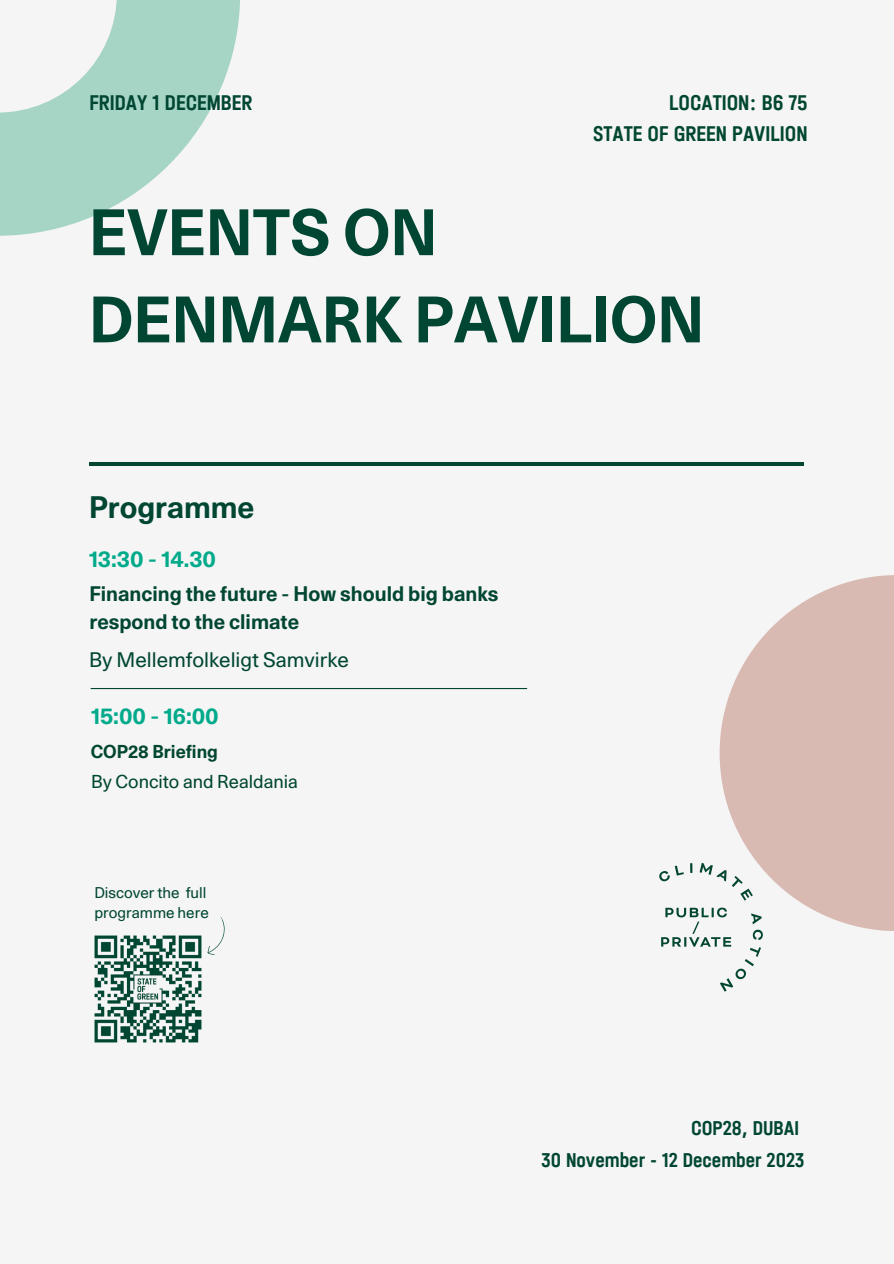
<style>
.page{position:relative;width:894px;height:1264px;background:#fff}
.page>*{position:absolute;margin:0;border:0;box-sizing:border-box;transform-origin:0 0}
.t1{font:700 63.15px/87.2px "Unica 77 LL";color:#004632}
.t2{font:700 30px "Unica 77 LL";color:#004632}
.t3{font:500 22.5px "Halvar Eng";color:#004630}
.t4{font:700 22.5px "Unica 77 LL";color:#00aa8b}
.t5{font:500 22.5px "Halvar Eng";color:#004632}
.t6{font:500 21.15px "Halvar Eng";color:#004632}
.t7{font:700 20.25px/28.2px "Unica 77 LL";color:#004632}
.t8{font:20.25px "Unica 77 LL";color:#004632}
.t9{font:18px "Unica 77 LL";color:#004630}
.t10{font:700 18px "Unica 77 LL";color:#004630}
.t11{font:15px "Unica 77 LL";color:#004632}
</style>
<div class="page">
<div style="left:0;top:0;width:893px;height:1263px;background:#f5f5f5"></div>
<hr style="left:89px;top:462px;width:714px;height:3px;background:#004630">
<svg style="left:0;top:0;width:240px;height:236px;fill:#a6d5c6"></svg>
<svg style="left:719px;top:575px;width:174px;height:355px;fill:#d9bab2"></svg>
<img style="left:659px;top:840px;width:126px;height:152px">
<svg style="left:208px;top:916px;width:17px;height:39px"></svg>
<img style="left:94px;top:935px;width:114px;height:108px">
<hr style="left:91px;top:688px;width:436px;height:1px;background:#004632">
<p class="t5" style="left:89px;top:89px;width:164px">FRIDAY 1 DECEMBER</p>
<p class="t3" style="left:669px;top:89px;width:140px">LOCATION: B6 75</p>
<p class="t3" style="left:593px;top:120px;width:216px">STATE OF GREEN PAVILION</p>
<p class="t1" style="left:89px;top:196px;width:616px">EVENTS ON<br>DENMARK PAVILION</p>
<p class="t2" style="left:89px;top:495px;width:167px">Programme</p>
<p class="t4" style="left:89px;top:550px;width:128px">13:30 - 14.30</p>
<p class="t7" style="left:89px;top:581px;width:410px">Financing the future - How should big banks respond to the climate</p>
<p class="t8" style="left:89px;top:652px;width:261px">By Mellemfolkeligt Samvirke</p>
<p class="t4" style="left:91px;top:707px;width:129px">15:00 - 16:00</p>
<p class="t10" style="left:91px;top:744px;width:129px">COP28 Briefing</p>
<p class="t9" style="left:91px;top:774px;width:208px">By Concito and Realdania</p>
<p class="t11" style="left:94px;top:886px;width:114px">Discover the full</p>
<p class="t11" style="left:94px;top:907px;width:116px">programme here</p>
<p class="t6" style="left:691px;top:1115px;width:109px">COP28, DUBAI</p>
<p class="t6" style="left:541px;top:1147px;width:264px">30 November - 12 December 2023</p>
</div>
